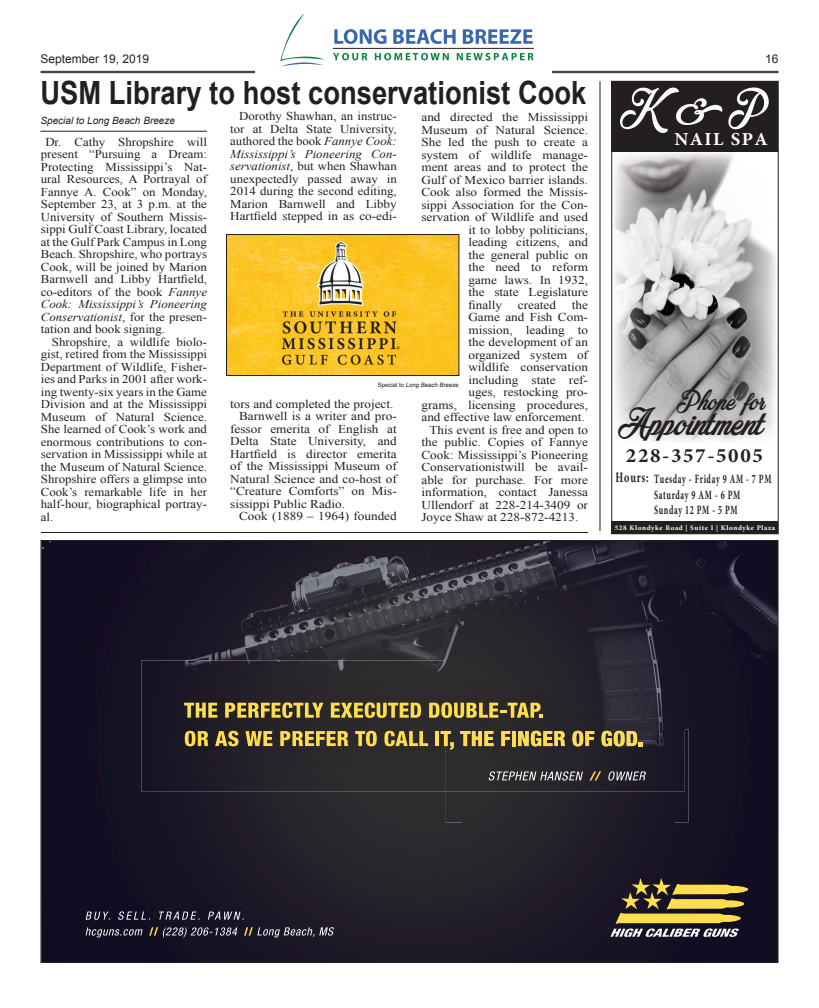
<style>
.page{position:relative;width:819px;height:1008px;background:#fff}
.page>*{position:absolute;margin:0;border:0;box-sizing:border-box;transform-origin:0 0}
.t1{font:52.3px "Mochary PERSONALUSEONLY";color:#fff}
.t2{font:40.3px "Mochary PERSONALUSEONLY";color:#231f20;scale:1.08 1}
.t3{font:700 32px "Arial";color:#231f20;scale:.85 1}
.t4{font:29.8px "Mochary PERSONALUSEONLY";color:#231f20;scale:1.08 1}
.t5{font:700 20.3px "Minion Pro";letter-spacing:.08em;color:#231f20}
.t6{font:700 18.3px "Minion Pro";letter-spacing:.08em;color:#fff}
.t7{font:700 14.4px "Minion Pro";letter-spacing:.08em;color:#231f20;scale:.7 1}
.t8{font:700 12.7px/15.3px "Minion Pro";letter-spacing:.08em;color:#231f20;scale:.63 1}
.t9{font:12px/12.5px "Times New Roman";color:#231f20;text-align:justify;scale:1.07 1}
.t10{font:12px "Times New Roman";color:#231f20;scale:1.1 1}
.t11{font:12px "Arial";color:#231f20}
.t12{font:italic 10px "Arial";color:#231f20}
.t13{font:700 7px "Minion Pro";letter-spacing:.08em;color:#fff}
.t14{font:italic 6px "Arial";color:#231f20}
.s1{font-style:italic}
.s2{font-style:normal}
</style>
<div class="page">
<hr style="left:40px;top:71px;width:738px;height:1px;background:#231f20">
<hr style="left:40px;top:72px;width:738px;height:1px;background:#231f20">
<div style="left:255px;top:7px;width:297px;height:67px;background:#fff"></div>
<svg style="left:280px;top:13px;width:44px;height:54px"></svg>
<svg style="left:333px;top:53px;width:34px;height:7px"></svg>
<svg style="left:375px;top:53px;width:74px;height:7px"></svg>
<svg style="left:457px;top:53px;width:77px;height:7px"></svg>
<svg style="left:334px;top:29px;width:52px;height:15px"></svg>
<svg style="left:393px;top:29px;width:63px;height:15px"></svg>
<svg style="left:463px;top:29px;width:70px;height:15px"></svg>
<hr style="left:333px;top:48px;width:201px;height:1px;background:#231f20">
<hr style="left:41px;top:532px;width:547px;height:1px;background:#231f20">
<img style="left:42px;top:542px;width:734px;height:139px">
<div style="left:42px;top:681px;width:104px;height:280px;background:#120d23"></div>
<div style="left:673px;top:681px;width:103px;height:280px;background:#131123"></div>
<img style="left:146px;top:792px;width:316px;height:169px">
<img style="left:462px;top:822px;width:211px;height:139px">
<img style="left:141px;top:660px;width:544px;height:132px">
<svg style="left:184px;top:703px;width:33px;height:15px"></svg>
<svg style="left:225px;top:702px;width:98px;height:16px;background:#96833b"></svg>
<svg style="left:331px;top:702px;width:90px;height:16px"></svg>
<svg style="left:429px;top:702px;width:114px;height:16px;background:#97853c"></svg>
<svg style="left:185px;top:731px;width:23px;height:15px"></svg>
<svg style="left:215px;top:731px;width:24px;height:15px"></svg>
<svg style="left:245px;top:731px;width:27px;height:15px"></svg>
<svg style="left:280px;top:731px;width:68px;height:15px"></svg>
<svg style="left:355px;top:731px;width:22px;height:15px"></svg>
<svg style="left:384px;top:731px;width:44px;height:15px"></svg>
<hr style="left:436px;top:731px;width:3px;height:15px;background:#ffde4e">
<img style="left:446px;top:729px;width:243px;height:93px">
<svg style="left:441px;top:731px;width:13px;height:19px"></svg>
<img style="left:460px;top:731px;width:10px;height:15px">
<img style="left:472px;top:731px;width:10px;height:15px">
<img style="left:484px;top:731px;width:10px;height:15px">
<img style="left:501px;top:731px;width:9px;height:15px">
<img style="left:512px;top:731px;width:4px;height:15px">
<img style="left:518px;top:731px;width:11px;height:15px">
<img style="left:531px;top:731px;width:10px;height:15px">
<img style="left:565px;top:733px;width:8px;height:11px">
<img style="left:543px;top:731px;width:9px;height:15px">
<img style="left:554px;top:731px;width:11px;height:15px">
<img style="left:573px;top:731px;width:10px;height:15px">
<img style="left:585px;top:731px;width:9px;height:15px">
<svg style="left:602px;top:731px;width:40px;height:15px"></svg>
<svg style="left:488px;top:771px;width:95px;height:10px"></svg>
<svg style="left:590px;top:771px;width:11px;height:10px"></svg>
<svg style="left:608px;top:771px;width:38px;height:10px"></svg>
<svg style="left:86px;top:912px;width:24px;height:8px"></svg>
<svg style="left:118px;top:911px;width:32px;height:9px"></svg>
<svg style="left:159px;top:912px;width:41px;height:8px"></svg>
<svg style="left:208px;top:912px;width:36px;height:8px"></svg>
<svg style="left:86px;top:927px;width:57px;height:11px"></svg>
<svg style="left:149px;top:927px;width:88px;height:11px"></svg>
<svg style="left:244px;top:927px;width:90px;height:11px"></svg>
<svg style="left:610px;top:878px;width:138px;height:59px;background:#756741"></svg>
<svg style="left:42px;top:542px;width:9px;height:7px"></svg>
<div style="left:612px;top:81px;width:166px;height:70px;background:#231f20"></div>
<img style="left:614px;top:153px;width:162px;height:289px">
<img style="left:612px;top:151px;width:166px;height:1px">
<div style="left:612px;top:521px;width:166px;height:13px;background:#231f20"></div>
<div style="left:611px;top:81px;width:168px;height:453px;border:1px solid #231f20"></div>
<hr style="left:599px;top:81px;width:1px;height:450px;background:#231f20">
<hr style="left:40px;top:131px;width:167px;height:1px;background:#231f20">
<img style="left:228px;top:236px;width:229px;height:138px">
<div style="left:226px;top:234px;width:233px;height:142px;border:1px solid #231f20"></div>
<p class="t11" style="left:40px;top:51px;width:110px">September 19, 2019</p>
<p class="t11" style="left:765px;top:51px;width:15px">16</p>
<h1 class="t1" style="left:619px;top:76px;width:148px">K &amp; P</h1>
<h3 class="t6" style="left:674px;top:126px;width:95px">NAIL SPA</h3>
<h3 class="t3" style="left:40px;top:71px;width:644px">USM Library to host conservationist Cook</h3>
<p class="t12" style="left:40px;top:114px;width:136px">Special to Long Beach Breeze</p>
<p class="t9" style="left:230px;top:110px;width:157px;text-indent:9px">Dorothy Shawhan, an instruc&shy;tor at Delta State University, authored the book <span class="s1">Fannye Cook:<br>Mississippi’s Pioneering Con&shy;servationist</span>, but when Shawhan unexpectedly passed away in 2014 during the second editing, Marion Barnwell and Libby Hartfield stepped in as co-edi-</p>
<p class="t10" style="left:422px;top:109px;width:153px">and directed the Mississippi</p>
<p class="t10" style="left:422px;top:122px;width:153px">Museum of Natural Science.</p>
<p class="t10" style="left:422px;top:134px;width:153px">She led the push to create a</p>
<p class="t10" style="left:422px;top:147px;width:153px">system of wildlife manage-</p>
<p class="t10" style="left:422px;top:159px;width:153px">ment areas and to protect the</p>
<p class="t10" style="left:422px;top:172px;width:153px">Gulf of Mexico barrier islands.</p>
<p class="t10" style="left:422px;top:184px;width:153px">Cook also formed the Missis-</p>
<p class="t10" style="left:422px;top:197px;width:153px">sippi Association for the Con-</p>
<p class="t10" style="left:422px;top:209px;width:153px">servation of Wildlife and used</p>
<p class="t10" style="left:468px;top:222px;width:110px">it to lobby politicians,</p>
<p class="t10" style="left:468px;top:234px;width:110px">leading citizens, and</p>
<p class="t10" style="left:468px;top:247px;width:110px">the general public on</p>
<p class="t10" style="left:468px;top:259px;width:110px">the need to reform</p>
<p class="t10" style="left:468px;top:272px;width:110px">game laws. In 1932,</p>
<p class="t10" style="left:468px;top:284px;width:110px">the state Legislature</p>
<p class="t10" style="left:468px;top:297px;width:32px">finally</p>
<p class="t10" style="left:518px;top:297px;width:36px">created</p>
<p class="t10" style="left:572px;top:297px;width:16px">the</p>
<p class="t10" style="left:468px;top:309px;width:110px">Game and Fish Com-</p>
<p class="t10" style="left:468px;top:322px;width:110px">mission, leading to</p>
<p class="t10" style="left:468px;top:334px;width:110px">the development of an</p>
<p class="t10" style="left:468px;top:347px;width:110px">organized system of</p>
<p class="t10" style="left:468px;top:359px;width:110px">wildlife conservation</p>
<p class="t10" style="left:468px;top:372px;width:110px">including state ref-</p>
<p class="t10" style="left:468px;top:384px;width:110px">uges, restocking pro-</p>
<p class="t10" style="left:422px;top:397px;width:153px">grams, licensing procedures,</p>
<p class="t10" style="left:422px;top:409px;width:150px">and effective law enforcement.</p>
<p class="t10" style="left:429px;top:422px;width:146px">This event is free and open to</p>
<p class="t10" style="left:422px;top:434px;width:153px">the public. Copies of Fannye</p>
<p class="t10" style="left:422px;top:447px;width:153px">Cook: Mississippi’s Pioneering</p>
<p class="t10" style="left:422px;top:459px;width:153px">Conservationistwill be avail-</p>
<p class="t10" style="left:422px;top:472px;width:153px">able for purchase. For more</p>
<p class="t10" style="left:422px;top:484px;width:153px">information, contact Janessa</p>
<p class="t10" style="left:422px;top:497px;width:153px">Ullendorf at 228-214-3409 or</p>
<p class="t10" style="left:422px;top:509px;width:144px">Joyce Shaw at 228-872-4213.</p>
<p class="t9" style="left:41px;top:135px;width:157px;text-indent:4px">Dr. Cathy Shropshire will present “Pursuing a Dream:<br>Protecting Mississippi’s Nat&shy;ural Resources, A Portrayal of Fannye A. Cook” on Monday, September 23, at 3 p.m. at the University of Southern Missis&shy;sippi Gulf Coast Library, located at the Gulf Park Campus in Long Beach. Shropshire, who portrays Cook, will be joined by Marion Barnwell and Libby Hartfield, co-editors of the book <span class="s1">Fannye Cook: Mississippi’s Pioneering Conservationist</span>, for the presen&shy;tation and book signing.</p>
<p class="t9" style="left:41px;top:335px;width:157px;text-indent:11px">Shropshire, a wildlife biolo&shy;gist, retired from the Mississippi Department of Wildlife, Fisher&shy;ies and Parks in 2001 after work&shy;ing twenty-six years in the Game Division and at the Mississippi Museum of Natural Science.<br>She learned of Cook’s work and enormous contributions to con&shy;servation in Mississippi while at the Museum of Natural Science.<br>Shropshire offers a glimpse into Cook’s remarkable life in her half-hour, biographical portray&shy;al.</p>
<p class="t14" style="left:378px;top:381px;width:82px"><span class="s2">Special to</span> Long Beach Breeze</p>
<h3 class="t4" style="left:677px;top:383px;width:84px">Phone for</h3>
<p class="t10" style="left:230px;top:396px;width:150px">tors and completed the project.</p>
<p class="t10" style="left:239px;top:408px;width:145px">Barnwell is a writer and pro-</p>
<p class="t10" style="left:230px;top:421px;width:153px">fessor emerita of English at</p>
<p class="t10" style="left:230px;top:433px;width:153px">Delta State University, and</p>
<p class="t10" style="left:230px;top:446px;width:153px">Hartfield is director emerita</p>
<p class="t10" style="left:230px;top:458px;width:153px">of the Mississippi Museum of</p>
<p class="t10" style="left:230px;top:471px;width:153px">Natural Science and co-host of</p>
<p class="t10" style="left:230px;top:483px;width:153px">“Creature Comforts” on Mis-</p>
<p class="t10" style="left:230px;top:496px;width:106px">sissippi Public Radio.</p>
<p class="t10" style="left:239px;top:508px;width:145px">Cook (1889 – 1964) founded</p>
<h2 class="t2" style="left:618px;top:398px;width:137px">Appointment</h2>
<h3 class="t5" style="left:626px;top:442px;width:139px">228-357-5005</h3>
<p class="t7" style="left:616px;top:468px;width:49px">Hours:</p>
<p class="t8" style="left:654px;top:472px;width:188px">Tuesday - Friday 9 AM - 7 PM<br>Saturday 9 AM - 6 PM<br>Sunday 12 PM - 5 PM</p>
<p class="t13" style="left:615px;top:523px;width:162px">528 Klondyke Road | Suite I | Klondyke Plaza</p>
</div>
